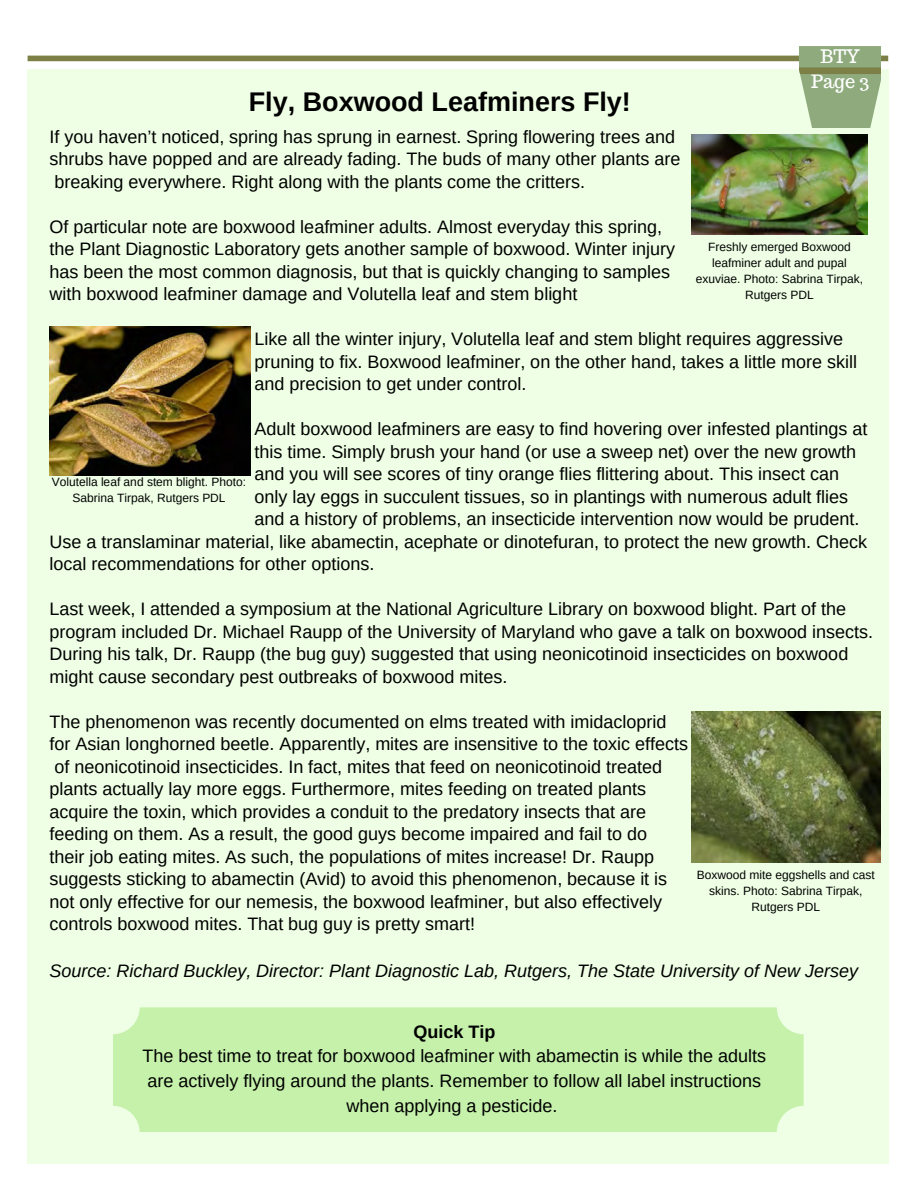
<style>
.page{position:relative;width:918px;height:1188px;background:#fff}
.page>*{position:absolute;margin:0;border:0;box-sizing:border-box;transform-origin:0 0}
.t1{font:700 27px "Arimo";color:#000}
.t2{font:18.3px/24.8px "Trocchi";color:#fff;text-align:center}
.t3{font:18px/22.5px "Arimo";color:#000}
.t4{font:italic 18px "Arimo";color:#000}
.t5{font:700 18px "Arimo";color:#000}
.t6{font:12px/16px "Arimo";color:#000;text-align:center}
</style>
<div class="page">
<div style="left:28px;top:56px;width:860px;height:5px;background:#7c7f46"></div>
<div style="left:28px;top:69px;width:860px;height:1094px;background:#efffe5"></div>
<svg style="left:800px;top:46px;width:81px;height:82px;background:#95ae82"></svg>
<img style="left:691px;top:134px;width:177px;height:100px">
<img style="left:49px;top:327px;width:202px;height:148px">
<img style="left:691px;top:712px;width:189px;height:151px">
<div style="left:113px;top:1007px;width:691px;height:125px;background:#c5f1aa;border-radius:27px"></div>
<h1 class="t1" style="left:249px;top:87px;width:384px">Fly, Boxwood Leafminers Fly!</h1>
<p class="t2" style="left:811px;top:44px;width:60px">BTY<br>Page 3</p>
<p class="t3" style="left:49px;top:125px;width:633px">If you haven’t noticed, spring has sprung in earnest. Spring flowering trees and shrubs have popped and are already fading. The buds of many other plants are breaking everywhere. Right along with the plants come the critters.</p>
<p class="t3" style="left:49px;top:215px;width:627px">Of particular note are boxwood leafminer adults. Almost everyday this spring, the Plant Diagnostic Laboratory gets another sample of boxwood. Winter injury has been the most common diagnosis, but that is quickly changing to samples with boxwood leafminer damage and Volutella leaf and stem blight</p>
<p class="t3" style="left:254px;top:328px;width:604px">Like all the winter injury, Volutella leaf and stem blight requires aggressive pruning to fix. Boxwood leafminer, on the other hand, takes a little more skill and precision to get under control.</p>
<p class="t3" style="left:254px;top:418px;width:614px">Adult boxwood leafminers are easy to find hovering over infested plantings at</p>
<p class="t3" style="left:254px;top:440px;width:603px">this time. Simply brush your hand (or use a sweep net) over the new growth</p>
<p class="t3" style="left:254px;top:463px;width:586px">and you will see scores of tiny orange flies flittering about. This insect can</p>
<p class="t3" style="left:254px;top:485px;width:595px">only lay eggs in succulent tissues, so in plantings with numerous adult flies</p>
<p class="t3" style="left:254px;top:508px;width:606px">and a history of problems, an insecticide intervention now would be prudent.</p>
<p class="t3" style="left:49px;top:530px;width:819px">Use a translaminar material, like abamectin, acephate or dinotefuran, to protect the new growth. Check</p>
<p class="t3" style="left:49px;top:553px;width:326px">local recommendations for other options.</p>
<p class="t3" style="left:49px;top:598px;width:825px">Last week, I attended a symposium at the National Agriculture Library on boxwood blight. Part of the program included Dr. Michael Raupp of the University of Maryland who gave a talk on boxwood insects.<br>During his talk, Dr. Raupp (the bug guy) suggested that using neonicotinoid insecticides on boxwood might cause secondary pest outbreaks of boxwood mites.</p>
<p class="t3" style="left:49px;top:710px;width:640px">The phenomenon was recently documented on elms treated with imidacloprid for Asian longhorned beetle. Apparently, mites are insensitive to the toxic effects of neonicotinoid insecticides. In fact, mites that feed on neonicotinoid treated plants actually lay more eggs. Furthermore, mites feeding on treated plants acquire the toxin, which provides a conduit to the predatory insects that are feeding on them. As a result, the good guys become impaired and fail to do<br>their job eating mites. As such, the populations of mites increase! Dr. Raupp suggests sticking to abamectin (Avid) to avoid this phenomenon, because it is not only effective for our nemesis, the boxwood leafminer, but also effectively controls boxwood mites. That bug guy is pretty smart!</p>
<p class="t4" style="left:49px;top:960px;width:810px">Source: Richard Buckley, Director: Plant Diagnostic Lab, Rutgers, The State University of New Jersey</p>
<p class="t6" style="left:696px;top:239px;width:169px">Freshly emerged Boxwood leafminer adult and pupal exuviae. Photo: Sabrina Tirpak,<br>Rutgers PDL</p>
<p class="t6" style="left:52px;top:474px;width:196px">Volutella leaf and stem blight. Photo:<br>Sabrina Tirpak, Rutgers PDL</p>
<p class="t6" style="left:697px;top:867px;width:180px">Boxwood mite eggshells and cast skins. Photo: Sabrina Tirpak,<br>Rutgers PDL</p>
<p class="t5" style="left:414px;top:1021px;width:83px">Quick Tip</p>
<p class="t3" style="left:142px;top:1044px;width:625px;line-height:24.8px;text-align:center">The best time to treat for boxwood leafminer with abamectin is while the adults are actively flying around the plants. Remember to follow all label instructions when applying a pesticide.</p>
</div>
